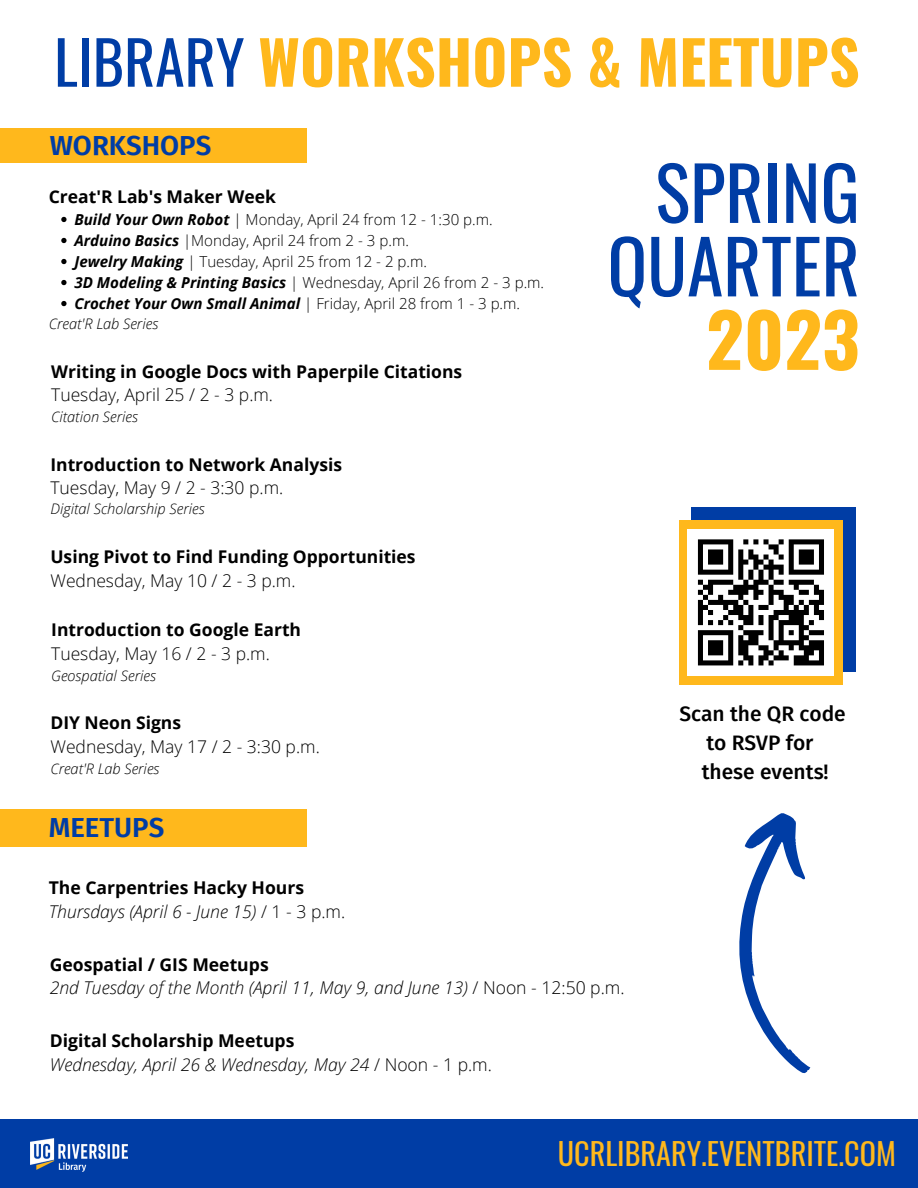
<style>
.page{position:relative;width:918px;height:1188px;background:#fff}
.page>*{position:absolute;margin:0;border:0;box-sizing:border-box;transform-origin:0 0}
.t1{font:73.5px/73.5px "Oswald";color:#003da5;text-align:right}
.t2{font:700 73.5px "Oswald";color:#ffb81c}
.t3{font:700 59.85px "Oswald";color:#ffb81c}
.t4{font:30.15px "Oswald";color:#ffb81c}
.t5{font:600 27.6px "Fira Sans";color:#003da5}
.t6{font:500 21px/29.1px "Fira Sans";color:#000;text-align:center}
.t7{font:700 17.55px/24.3px "Open Sans";color:#000}
.t8{font:italic 300 17.55px/23.7px "Open Sans";color:#000}
.t9{font:300 17.55px "Open Sans";color:#000}
.t10{font:300 15.15px/21px "Open Sans";color:#000}
.t11{font:italic 300 14.55px "Open Sans";color:#000}
.s1{font-weight:400;color:#003da5}
.s2{font-weight:700;font-style:italic}
.s3{font-weight:300;font-style:italic}
.s4{font-weight:300}
.s5{font-weight:700;font-style:normal}
.s6{font-style:normal}
</style>
<div class="page">
<div style="left:0;top:1120px;width:918px;height:68px;background:#003da5"></div>
<img style="left:30px;top:1138px;width:98px;height:33px">
<div style="left:0;top:128px;width:307px;height:35px;background:#ffb81c"></div>
<div style="left:0;top:810px;width:307px;height:37px;background:#ffb81c"></div>
<div style="left:691px;top:508px;width:164px;height:164px;background:#003da5"></div>
<div style="left:679px;top:520px;width:164px;height:164px;background:#ffb81c"></div>
<div style="left:688px;top:529px;width:146px;height:147px;background:#fff"></div>
<svg style="left:698px;top:539px;width:126px;height:126px"></svg>
<div style="left:794px;top:660px;width:30px;height:5px;background:#000"></div>
<svg style="left:61px;top:217px;width:6px;height:5px"></svg>
<svg style="left:61px;top:238px;width:6px;height:5px"></svg>
<svg style="left:61px;top:259px;width:6px;height:5px"></svg>
<svg style="left:61px;top:280px;width:6px;height:5px"></svg>
<svg style="left:61px;top:301px;width:6px;height:5px"></svg>
<svg style="left:739px;top:813px;width:71px;height:261px"></svg>
<h2 class="t3" style="left:54px;top:15px;width:807px"><span class="s1">LIBRARY</span> WORKSHOPS &amp; MEETUPS</h2>
<h3 class="t5" style="left:50px;top:130px;width:163px">WORKSHOPS</h3>
<p class="t7" style="left:49px;top:184px;width:229px">Creat'R Lab's Maker Week</p>
<p class="t10" style="left:74px;top:208px;width:471px"><span class="s2">Build Your Own Robot</span> | Monday, April 24 from 12 - 1:30 p.m.<br><span class="s2">Arduino Basics</span> |Monday, April 24 from 2 - 3 p.m.<br><span class="s2">Jewelry Making</span> | Tuesday, April 25 from 12 - 2 p.m.<br><span class="s2">3D Modeling &amp; Printing Basics</span> | Wednesday, April 26 from 2 - 3 p.m.<br><span class="s2">Crochet Your Own Small Animal</span> | Friday, April 28 from 1 - 3 p.m.</p>
<p class="t11" style="left:49px;top:314px;width:111px">Creat'R Lab Series</p>
<p class="t7" style="left:51px;top:359px;width:413px">Writing in Google Docs with Paperpile Citations</p>
<p class="t9" style="left:51px;top:383px;width:223px">Tuesday, April 25 / 2 - 3 p.m.</p>
<p class="t11" style="left:51px;top:406px;width:88px">Citation Series</p>
<p class="t7" style="left:50px;top:452px;width:293px">Introduction to Network Analysis</p>
<p class="t9" style="left:50px;top:476px;width:234px">Tuesday, May 9 / 2 - 3:30 p.m.</p>
<p class="t11" style="left:50px;top:498px;width:156px">Digital Scholarship Series</p>
<p class="t7" style="left:50px;top:544px;width:367px">Using Pivot to Find Funding Opportunities</p>
<p class="t9" style="left:50px;top:568px;width:247px">Wednesday, May 10 / 2 - 3 p.m.</p>
<p class="t7" style="left:51px;top:617px;width:251px">Introduction to Google Earth</p>
<p class="t9" style="left:51px;top:641px;width:220px">Tuesday, May 16 / 2 - 3 p.m.</p>
<p class="t11" style="left:51px;top:666px;width:106px">Geospatial Series</p>
<p class="t7" style="left:50px;top:710px;width:132px">DIY Neon Signs</p>
<p class="t9" style="left:50px;top:734px;width:271px">Wednesday, May 17 / 2 - 3:30 p.m.</p>
<p class="t11" style="left:50px;top:759px;width:111px">Creat'R Lab Series</p>
<h3 class="t5" style="left:49px;top:811px;width:117px">MEETUPS</h3>
<h1 class="t1" style="left:607px;top:153px;width:254px">SPRING<br>QUARTER</h1>
<h1 class="t2" style="left:706px;top:282px;width:155px">2023</h1>
<h3 class="t6" style="left:679px;top:699px;width:168px">Scan the QR code to RSVP for<br>these events!</h3>
<p class="t7" style="left:49px;top:875px;width:298px">The Carpentries Hacky Hours<br><span class="s3">Thursdays (April 6 - June 15)</span> <span class="s4">/ 1 - 3 p.m.</span></p>
<p class="t8" style="left:50px;top:952px;width:576px"><span class="s5">Geospatial / GIS Meetups<br></span>2nd Tuesday of the Month (April 11, May 9, and June 13) <span class="s6">/ Noon - 12:50 p.m.</span></p>
<p class="t8" style="left:50px;top:1028px;width:444px"><span class="s5">Digital Scholarship Meetups<br></span>Wednesday, April 26 &amp; Wednesday, May 24 <span class="s6">/ Noon - 1 p.m.</span></p>
<h3 class="t4" style="left:558px;top:1130px;width:340px">UCRLIBRARY.EVENTBRITE.COM</h3>
</div>
